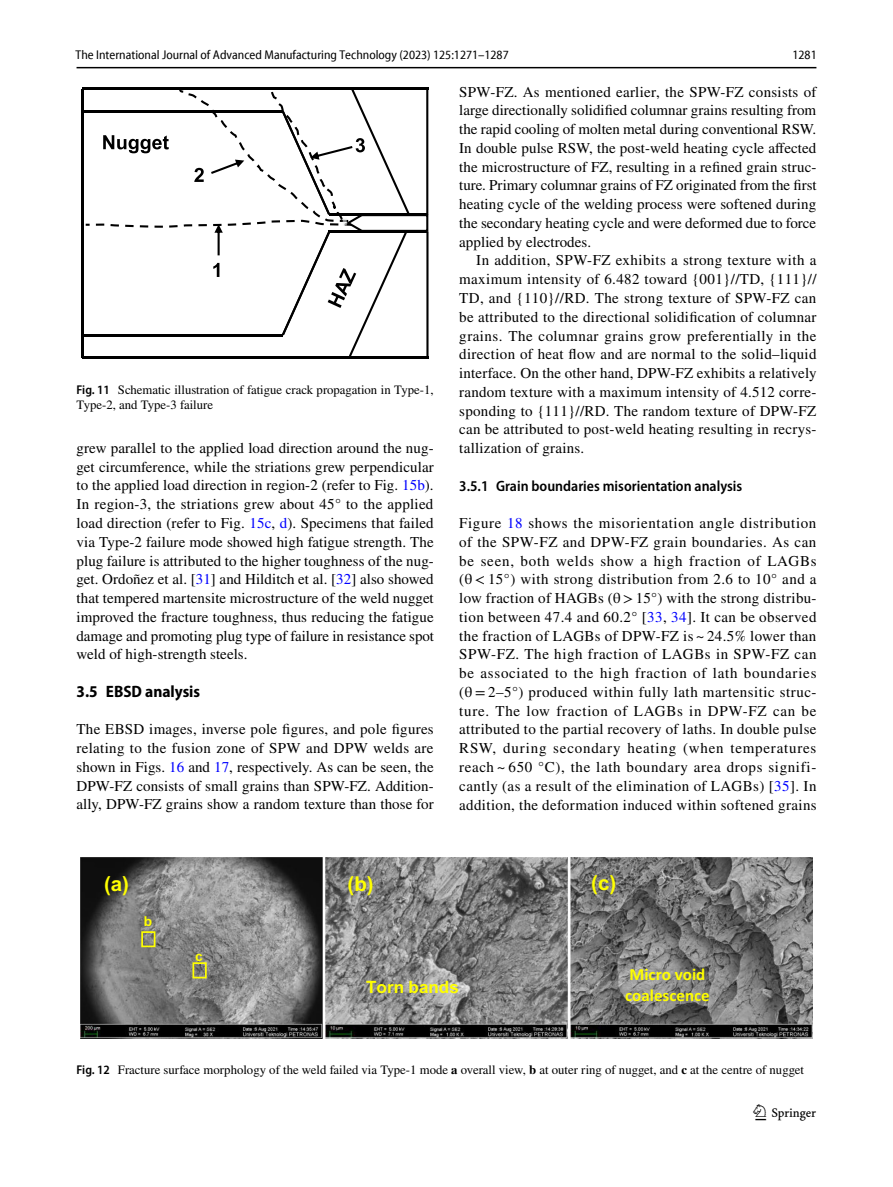
<style>
.page{position:relative;width:893px;height:1187px;background:#fff}
.page>*{position:absolute;margin:0;border:0;box-sizing:border-box;transform-origin:0 0}
.t1{font:22.5px "Springnew Regular 3";color:#000}
.t2{font:20.4px "Arial Bold MT10";color:#ff0}
.t3{font:700 16.95px/20.7px "Calibri";color:#ff0}
.t4{font:16.95px "Arial Bold MT10";color:#ff0}
.t5{font:700 semi-condensed 16.5px "Myriad Pro";color:#000}
.t6{font:15px/18.8px "STIX";letter-spacing:.005em;color:#000;text-align:justify}
.t7{font:600 semi-condensed 15px "Myriad Pro";color:#000}
.t8{font:13.65px "Arial Bold MT10";color:#ff0}
.t9{font:12.75px/15px "STIX";color:#000}
.t10{font:semi-condensed 12.75px "Myriad Pro Unic";color:#000}
.s1{font-family:"Myriad Pro";font-weight:600;font-stretch:semi-condensed}
.s2{color:#00f}
.s3{font-weight:700}
</style>
<div class="page">
<hr style="left:77px;top:67px;width:739px;height:1px;background:#000">
<hr style="left:82px;top:87px;width:346px;height:2px;background:#000">
<hr style="left:81px;top:89px;width:2px;height:268px;background:#000">
<hr style="left:82px;top:356px;width:346px;height:2px;background:#000">
<hr style="left:82px;top:110px;width:200px;height:2px;background:#000">
<hr style="left:82px;top:334px;width:201px;height:2px;background:#000">
<svg style="left:86px;top:89px;width:342px;height:267px"></svg>
<img style="left:81px;top:857px;width:731px;height:181px">
<svg style="left:141px;top:931px;width:14px;height:16px"></svg>
<svg style="left:192px;top:962px;width:15px;height:16px"></svg>
<p class="t10" style="left:76px;top:50px;width:435px">The International Journal of Advanced Manufacturing Technology (2023) 125:1271–1287</p>
<p class="t10" style="left:792px;top:50px;width:26px">1281</p>
<p class="t9" style="left:77px;top:383px;width:359px"><span class="s1">Fig. 11</span> Schematic illustration of fatigue crack propagation in Type-1,<br>Type-2, and Type-3 failure</p>
<p class="t6" style="left:77px;top:439px;width:359px">grew parallel to the applied load direction around the nug&shy;get circumference, while the striations grew perpendicular to the applied load direction in region-2 (refer to Fig. <span class="s2">15b</span>).<br>In region-3, the striations grew about 45° to the applied load direction (refer to Fig. <span class="s2">15c</span>, <span class="s2">d</span>). Specimens that failed via Type-2 failure mode showed high fatigue strength. The plug failure is attributed to the higher toughness of the nug&shy;get. Ordoñez et al. [<span class="s2">31</span>] and Hilditch et al. [<span class="s2">32</span>] also showed that tempered martensite microstructure of the weld nugget improved the fracture toughness, thus reducing the fatigue damage and promoting plug type of failure in resistance spot weld of high-strength steels.</p>
<p class="t5" style="left:77px;top:682px;width:125px">3.5 EBSD analysis</p>
<p class="t6" style="left:77px;top:721px;width:359px">The EBSD images, inverse pole figures, and pole figures relating to the fusion zone of SPW and DPW welds are shown in Figs. <span class="s2">16</span> and <span class="s2">17</span>, respectively. As can be seen, the DPW-FZ consists of small grains than SPW-FZ. Addition&shy;ally, DPW-FZ grains show a random texture than those for</p>
<p class="t6" style="left:459px;top:83px;width:359px">SPW-FZ. As mentioned earlier, the SPW-FZ consists of large directionally solidified columnar grains resulting from the rapid cooling of molten metal during conventional RSW.<br>In double pulse RSW, the post-weld heating cycle affected the microstructure of FZ, resulting in a refined grain struc&shy;ture. Primary columnar grains of FZ originated from the first heating cycle of the welding process were softened during the secondary heating cycle and were deformed due to force applied by electrodes.</p>
<p class="t6" style="left:459px;top:252px;width:359px;text-indent:17px">In addition, SPW-FZ exhibits a strong texture with a maximum intensity of 6.482 toward {001}//TD, {111}// TD, and {110}//RD. The strong texture of SPW-FZ can be attributed to the directional solidification of columnar grains. The columnar grains grow preferentially in the direction of heat flow and are normal to the solid–liquid interface. On the other hand, DPW-FZ exhibits a relatively random texture with a maximum intensity of 4.512 corre&shy;sponding to {111}//RD. The random texture of DPW-FZ can be attributed to post-weld heating resulting in recrys&shy;tallization of grains.</p>
<p class="t7" style="left:459px;top:477px;width:285px">3.5.1 Grain boundaries misorientation analysis</p>
<p class="t6" style="left:459px;top:514px;width:359px">Figure <span class="s2">18</span> shows the misorientation angle distribution of the SPW-FZ and DPW-FZ grain boundaries. As can be seen, both welds show a high fraction of LAGBs (θ &lt; 15°) with strong distribution from 2.6 to 10° and a low fraction of HAGBs (θ&gt;15°) with the strong distribu&shy;tion between 47.4 and 60.2° [<span class="s2">33</span>, <span class="s2">34</span>]. It can be observed the fraction of LAGBs of DPW-FZ is ~ 24.5% lower than SPW-FZ. The high fraction of LAGBs in SPW-FZ can be associated to the high fraction of lath boundaries (θ = 2–5°) produced within fully lath martensitic struc&shy;ture. The low fraction of LAGBs in DPW-FZ can be attributed to the partial recovery of laths. In double pulse RSW, during secondary heating (when temperatures reach ~ 650 °C), the lath boundary area drops signifi&shy;cantly (as a result of the elimination of LAGBs) [<span class="s2">35</span>]. In addition, the deformation induced within softened grains</p>
<h2 class="t2" style="left:104px;top:869px;width:27px">(a)</h2>
<h2 class="t2" style="left:348px;top:869px;width:28px">(b)</h2>
<h2 class="t2" style="left:591px;top:868px;width:27px">(c)</h2>
<p class="t8" style="left:144px;top:912px;width:10px">b</p>
<p class="t8" style="left:195px;top:946px;width:9px">c</p>
<p class="t4" style="left:366px;top:975px;width:94px">Torn bands</p>
<p class="t3" style="left:625px;top:963px;width:86px">Micro void coalescence</p>
<p class="t9" style="left:77px;top:1062px;width:729px"><span class="s1">Fig. 12</span> Fracture surface morphology of the weld failed via Type-1 mode <span class="s3">a</span> overall view, <span class="s3">b</span> at outer ring of nugget, and <span class="s3">c</span> at the centre of nugget</p>
<h1 class="t1" style="left:755px;top:1104px;width:62px">1 3</h1>
</div>
